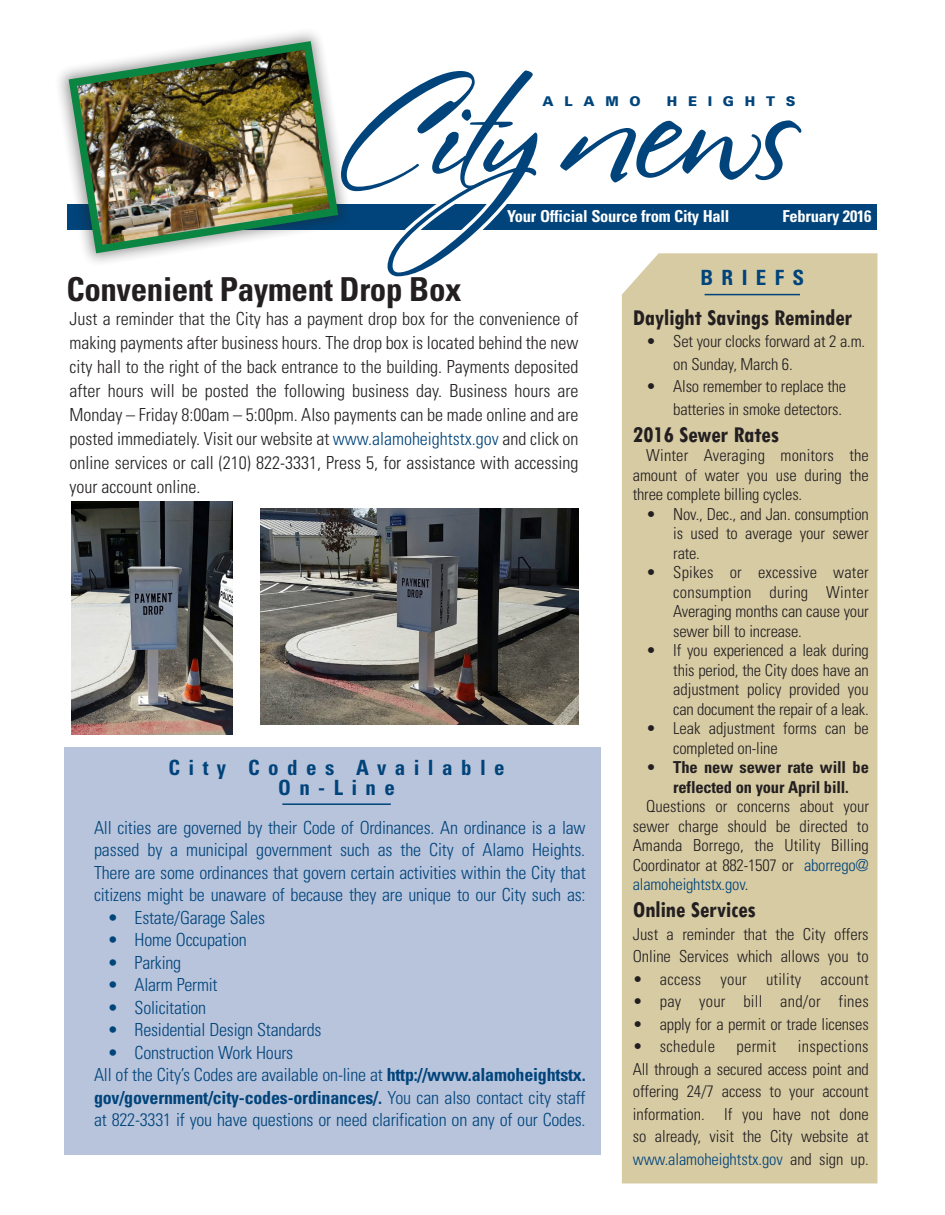
<style>
.page{position:relative;width:945px;height:1215px;background:#fff}
.page>*{position:absolute;margin:0;border:0;box-sizing:border-box;transform-origin:0 0}
.t1{font:700 condensed 33px "Univers LT Std";letter-spacing:-.01em;color:#231f20}
.t2{font:700 condensed 24px "Tw Cen";letter-spacing:-.01em;color:#231f20}
.t3{font:700 condensed 21px/19.5px "Univers LT Std";letter-spacing:.4em;color:#00447b;text-align:center}
.t4{font:300 condensed 18px/22.5px "Univers LT Std";letter-spacing:-.01em;color:#00447b;text-align:justify}
.t5{font:300 condensed 18px/24px "Univers LT Std";color:#231f20;text-align:justify}
.t6{font:300 condensed 16.5px/19.5px "Univers LT Std";letter-spacing:-.01em;color:#231f20;text-align:justify}
.t7{font:300 condensed 16.5px "Univers LT Std";letter-spacing:.015em;color:#231f20}
.t8{font:700 condensed 16.5px/19.5px "Univers LT Std";letter-spacing:-.01em;color:#231f20;text-align:center}
.t9{font:700 condensed 16.5px "Univers LT Std";letter-spacing:-.015em;color:#fff}
.t10{font:300 condensed 16.5px "Univers LT Std";letter-spacing:.02em;color:#231f20}
.t11{font:900 13.5px "Univers";letter-spacing:.8em;color:#00447b}
.s1{color:#00447b}
.s2{font-weight:700}
.s3{font-weight:300}
</style>
<div class="page">
<div style="left:622px;top:253px;width:256px;height:930px;background:#d7cba4"></div>
<div style="left:68px;top:204px;width:810px;height:26px;background:#00447b"></div>
<svg style="left:560px;top:120px;width:241px;height:62px"></svg>
<svg style="left:354px;top:70px;width:184px;height:207px"></svg>
<svg style="left:59px;top:32px;width:295px;height:230px"></svg>
<img style="left:64px;top:37px;width:279px;height:221px">
<hr style="left:705px;top:294px;width:95px;height:1px;background:#00447b">
<div style="left:64px;top:747px;width:537px;height:408px;background:#b8c4dc"></div>
<hr style="left:282px;top:803px;width:109px;height:2px;background:#00447b">
<img style="left:72px;top:501px;width:161px;height:234px">
<img style="left:261px;top:508px;width:317px;height:216px">
<p class="t11" style="left:542px;top:93px;width:100px">ALAMO</p>
<p class="t11" style="left:667px;top:93px;width:130px">HEIGHTS</p>
<p class="t9" style="left:507px;top:206px;width:224px">Your Official Source from City Hall</p>
<p class="t9" style="left:783px;top:206px;width:91px">February 2016</p>
<h1 class="t1" style="left:66px;top:269px;width:397px">Convenient Payment Drop Box</h1>
<p class="t5" style="left:70px;top:307px;width:511px">Just a reminder that the City has a payment drop box for the convenience of making payments after business hours. The drop box is located behind the new city hall to the right of the back entrance to the building. Payments deposited after hours will be posted the following business day. Business hours are Monday – Friday 8:00am – 5:00pm. Also payments can be made online and are posted immediately. Visit our website at <span class="s1">www.alamoheightstx.gov</span> and click on online services or call (210) 822-3331, Press 5, for assistance with accessing your account online.</p>
<p class="t3" style="left:168px;top:758px;width:338px">City Codes Available<br>On-Line</p>
<p class="t4" style="left:94px;top:816px;width:493px">All cities are governed by their Code of Ordinances. An ordinance is a law passed by a municipal government such as the City of Alamo Heights.<br>There are some ordinances that govern certain activities within the City that citizens might be unaware of because they are unique to our City such as:</p>
<p class="t4" style="left:108px;top:906px;width:159px">• Estate/Garage Sales</p>
<p class="t4" style="left:108px;top:928px;width:141px">• Home Occupation</p>
<p class="t4" style="left:108px;top:951px;width:75px">• Parking</p>
<p class="t4" style="left:108px;top:973px;width:112px">• Alarm Permit</p>
<p class="t4" style="left:108px;top:996px;width:100px">• Solicitation</p>
<p class="t4" style="left:108px;top:1018px;width:215px">• Residential Design Standards</p>
<p class="t4" style="left:94px;top:1041px;width:493px;text-align:left;text-indent:13px">• Construction Work Hours<br>All of the City’s Codes are available on-line at <span class="s2">http://www.alamoheightstx. gov/government/city-codes-ordinances/.</span> You can also contact city staff at 822-3331 if you have questions or need clarification on any of our Codes.</p>
<p class="t3" style="left:700px;top:268px;width:105px">BRIEFS</p>
<h2 class="t2" style="left:633px;top:303px;width:221px">Daylight Savings Reminder</h2>
<p class="t6" style="left:673px;top:330px;width:193px;line-height:22.5px;text-indent:-27px">• Set your clocks forward at 2 a.m. on Sunday, March 6.</p>
<p class="t6" style="left:646px;top:375px;width:201px;line-height:22.5px;text-align:right">• Also remember to replace the batteries in smoke detectors.</p>
<h2 class="t2" style="left:633px;top:420px;width:148px">2016 Sewer Rates</h2>
<p class="t6" style="left:633px;top:446px;width:238px;text-indent:13px">Winter Averaging monitors the amount of water you use during the three complete billing cycles.</p>
<p class="t6" style="left:673px;top:504px;width:197px;text-indent:-27px">• Nov., Dec., and Jan. consumption is used to average your sewer rate.</p>
<p class="t6" style="left:673px;top:563px;width:197px;text-indent:-27px">• Spikes or excessive water consumption during Winter Averaging months can cause your sewer bill to increase.</p>
<p class="t6" style="left:673px;top:641px;width:197px;text-indent:-27px">• If you experienced a leak during this period, the City does have an adjustment policy provided you can document the repair of a leak.</p>
<p class="t6" style="left:673px;top:719px;width:197px;text-indent:-27px">• Leak adjustment forms can be completed on-line</p>
<p class="t8" style="left:646px;top:758px;width:224px"><span class="s3">•</span> The new sewer rate will be reflected on your April bill.</p>
<p class="t6" style="left:633px;top:797px;width:238px;text-indent:13px">Questions or concerns about your sewer charge should be directed to Amanda Borrego, the Utility Billing Coordinator at 882-1507 or <span class="s1">aborrego@ alamoheightstx.gov</span>.</p>
<h2 class="t2" style="left:633px;top:895px;width:124px">Online Services</h2>
<p class="t6" style="left:633px;top:923px;width:238px;line-height:22.5px">Just a reminder that the City offers<br>Online Services which allows you to</p>
<p class="t7" style="left:633px;top:969px;width:237px">• access your utility account</p>
<p class="t7" style="left:633px;top:991px;width:237px">• pay your bill and/or fines</p>
<p class="t6" style="left:633px;top:1014px;width:237px">• apply for a permit or trade licenses</p>
<p class="t10" style="left:633px;top:1036px;width:84px">• schedule</p>
<p class="t6" style="left:736px;top:1037px;width:42px">permit</p>
<p class="t6" style="left:633px;top:1035px;width:238px;line-height:22.5px;text-indent:165px">inspections All through a secured access point and offering 24/7 access to your account information. If you have not done so already, visit the City website at <span class="s1">www.alamoheightstx.gov</span> and sign up.</p>
</div>
